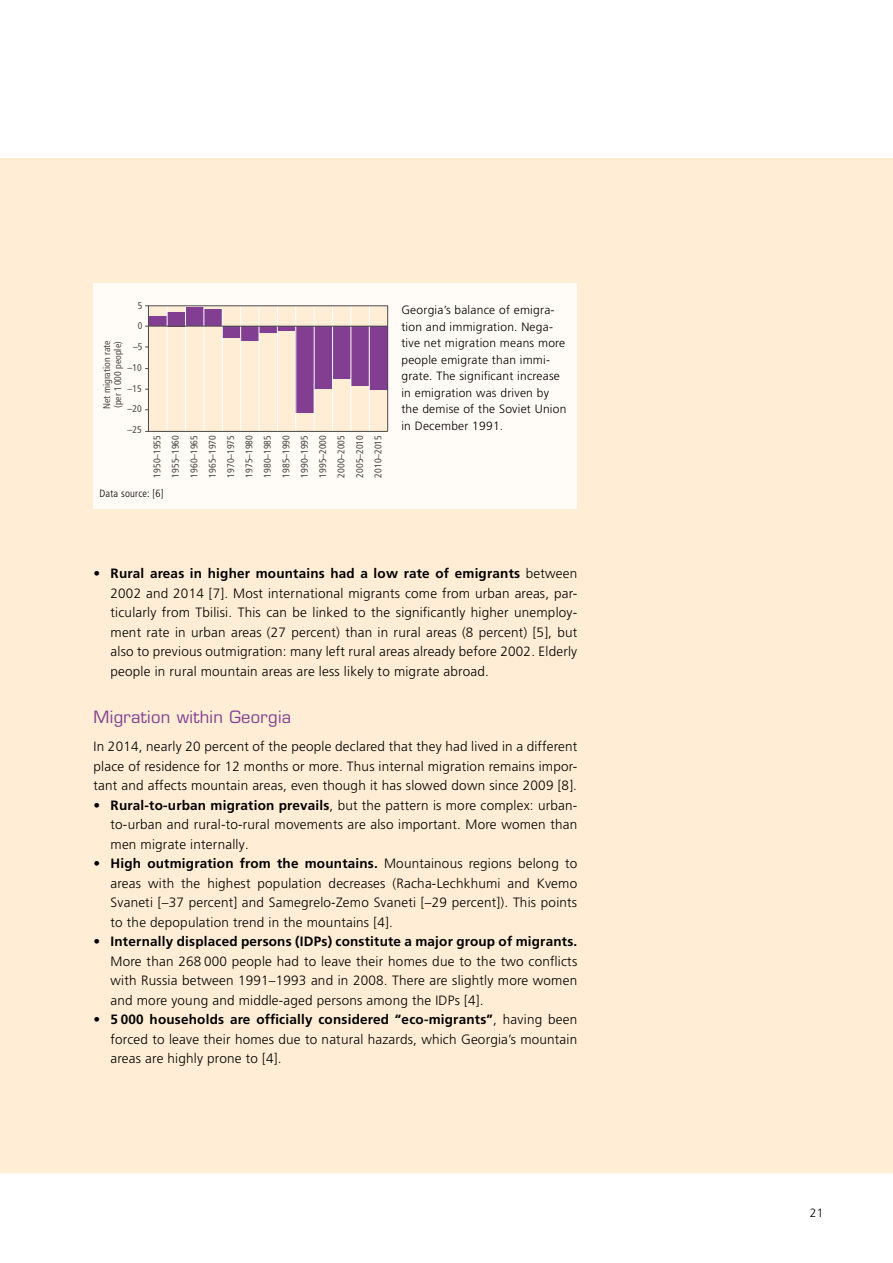
<style>
.page{position:relative;width:893px;height:1263px;background:#fff}
.page>*{position:absolute;margin:0;border:0;box-sizing:border-box;transform-origin:0 0}
.t1{font:16.5px "Eurostile";letter-spacing:.02em;color:#823f91}
.t2{font:300 13.5px/19.5px "Frutiger LT Pro";letter-spacing:.015em;color:#000;text-align:justify}
.t3{font:300 12px/16.5px "Frutiger LT Pro";letter-spacing:.02em;color:#000}
.t4{font:300 condensed 10.5px "Frutiger LT Pro";letter-spacing:.02em;color:#000}
.t5{font:condensed 9.75px/18.5px "Frutiger LT Pro";color:#4a4a49;text-align:justify}
.s1{font-weight:700}
</style>
<div class="page">
<div style="left:0;top:158px;width:893px;height:1014px;background:#ffeed5"></div>
<div style="left:94px;top:284px;width:483px;height:225px;background:#fffcf7"></div>
<div style="left:148px;top:306px;width:240px;height:125px;background:#ffeed5"></div>
<div style="left:369px;top:326px;width:19px;height:63px;background:#823f91"></div>
<div style="left:351px;top:326px;width:18px;height:59px;background:#823f91"></div>
<div style="left:333px;top:326px;width:18px;height:53px;background:#823f91"></div>
<div style="left:314px;top:326px;width:19px;height:63px;background:#823f91"></div>
<div style="left:296px;top:326px;width:18px;height:86px;background:#823f91"></div>
<div style="left:277px;top:326px;width:19px;height:5px;background:#823f91"></div>
<div style="left:259px;top:326px;width:18px;height:7px;background:#823f91"></div>
<div style="left:240px;top:326px;width:19px;height:15px;background:#823f91"></div>
<div style="left:222px;top:326px;width:19px;height:11px;background:#823f91"></div>
<div style="left:204px;top:310px;width:18px;height:16px;background:#823f91"></div>
<div style="left:185px;top:308px;width:19px;height:18px;background:#823f91"></div>
<div style="left:167px;top:312px;width:18px;height:14px;background:#823f91"></div>
<div style="left:148px;top:317px;width:19px;height:9px;background:#823f91"></div>
<hr style="left:167px;top:306px;width:1px;height:129px;background:#fff">
<hr style="left:185px;top:306px;width:1px;height:129px;background:#fff">
<hr style="left:204px;top:306px;width:1px;height:129px;background:#fff">
<hr style="left:222px;top:306px;width:1px;height:129px;background:#fff">
<hr style="left:240px;top:306px;width:1px;height:129px;background:#fff">
<hr style="left:259px;top:306px;width:1px;height:129px;background:#fff">
<hr style="left:277px;top:306px;width:1px;height:129px;background:#fff">
<hr style="left:295px;top:306px;width:1px;height:129px;background:#fff">
<hr style="left:314px;top:306px;width:1px;height:129px;background:#fff">
<hr style="left:332px;top:306px;width:1px;height:129px;background:#fff">
<hr style="left:351px;top:306px;width:1px;height:128px;background:#fff">
<hr style="left:369px;top:306px;width:1px;height:128px;background:#fff">
<hr style="left:145px;top:431px;width:243px;height:1px;background:#4a4a49">
<hr style="left:145px;top:305px;width:243px;height:1px;background:#4a4a49">
<hr style="left:148px;top:306px;width:1px;height:125px;background:#4a4a49">
<hr style="left:387px;top:306px;width:1px;height:125px;background:#4a4a49">
<hr style="left:145px;top:326px;width:243px;height:1px;background:#4a4a49">
<p class="t5" style="left:138px;top:296px;width:6px">5</p>
<p class="t5" style="left:138px;top:317px;width:6px">0</p>
<p class="t5" style="left:102px;top:409px;width:70px;line-height:10.8px;rotate:-90deg">Net migration rate (per 1 000 people)</p>
<p class="t5" style="left:133px;top:337px;width:11px">–5</p>
<p class="t5" style="left:128px;top:359px;width:16px">–10</p>
<p class="t5" style="left:128px;top:379px;width:16px">–15</p>
<p class="t5" style="left:128px;top:400px;width:16px">–20</p>
<p class="t5" style="left:128px;top:420px;width:16px">–25</p>
<p class="t5" style="left:148px;top:477px;width:44px;rotate:-90deg">1950–1955<br>1955–1960<br>1960–1965<br>1965–1970<br>1970–1975<br>1975–1980<br>1980–1985<br>1985–1990<br>1990–1995<br>1995–2000<br>2000–2005<br>2005–2010<br>2010–2015</p>
<p class="t4" style="left:99px;top:488px;width:65px">Data source: [6]</p>
<p class="t3" style="left:401px;top:302px;width:166px">Georgia’s balance of emigra&shy;tion and immigration. Nega&shy;tive net migration means more people emigrate than immi&shy;grate. The significant increase in emigration was driven by the demise of the Soviet Union in December 1991.</p>
<p class="t2" style="left:111px;top:564px;width:468px;text-indent:-17px">• <span class="s1">Rural areas in higher mountains had a low rate of emigrants</span> between 2002 and 2014 [7]. Most international migrants come from urban areas, par&shy;ticularly from Tbilisi. This can be linked to the significantly higher unemploy&shy;ment rate in urban areas (27 percent) than in rural areas (8 percent) [5], but also to previous outmigration: many left rural areas already before 2002. Elderly people in rural mountain areas are less likely to migrate abroad.</p>
<p class="t1" style="left:94px;top:707px;width:199px">Migration within Georgia</p>
<p class="t2" style="left:94px;top:737px;width:485px">In 2014, nearly 20 percent of the people declared that they had lived in a different place of residence for 12 months or more. Thus internal migration remains impor&shy;tant and affects mountain areas, even though it has slowed down since 2009 [8].</p>
<p class="t2" style="left:111px;top:795px;width:468px;text-indent:-17px">• <span class="s1">Rural-to-urban migration prevails</span>, but the pattern is more complex: urban&shy;to-urban and rural-to-rural movements are also important. More women than men migrate internally.</p>
<p class="t2" style="left:111px;top:854px;width:468px;text-indent:-17px">• <span class="s1">High outmigration from the mountains.</span> Mountainous regions belong to areas with the highest population decreases (Racha-Lechkhumi and Kvemo Svaneti [–37 percent] and Samegrelo-Zemo Svaneti [–29 percent]). This points to the depopulation trend in the mountains [4].</p>
<p class="t2" style="left:111px;top:932px;width:468px;text-indent:-17px">• <span class="s1">Internally displaced persons (IDPs) constitute a major group of migrants.<br></span>More than 268 000 people had to leave their homes due to the two conflicts with Russia between 1991–1993 and in 2008. There are slightly more women and more young and middle-aged persons among the IDPs [4].</p>
<p class="t2" style="left:111px;top:1010px;width:468px;text-indent:-17px">• <span class="s1">5 000 households are officially considered “eco-migrants”</span>, having been forced to leave their homes due to natural hazards, which Georgia’s mountain areas are highly prone to [4].</p>
<p class="t3" style="left:810px;top:1204px;width:15px">21</p>
</div>
